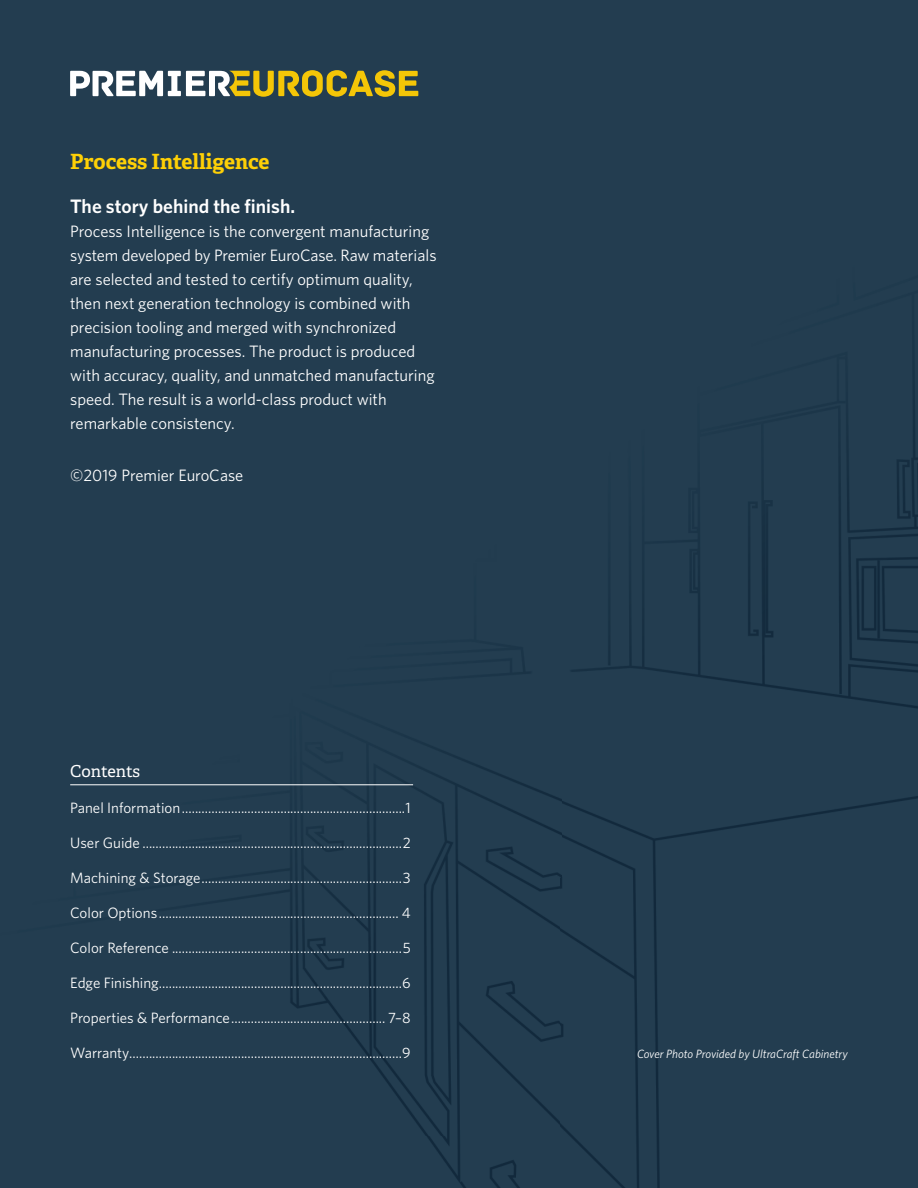
<style>
.page{position:relative;width:918px;height:1188px;background:#233d50}
.page>*{position:absolute;margin:0;border:0;box-sizing:border-box;transform-origin:0 0}
.t1{font:700 21px "Adelle PE";letter-spacing:-.005em;color:#fed006}
.t2{font:600 19.5px "Whitney";color:#fff}
.t3{font:16.5px/24px "Whitney";color:#fff}
.t4{font:16.5px "Adelle PE";letter-spacing:-.005em;color:#fff}
.t5{font:15px "Whitney";color:#fff}
.t6{font:italic 12px "Whitney";color:#fff}
</style>
<div class="page">
<hr style="left:70px;top:784px;width:343px;height:1px;background:#fff">
<svg style="left:70px;top:70px;width:348px;height:27px"></svg>
<h1 class="t1" style="left:70px;top:146px;width:201px">Process Intelligence</h1>
<h2 class="t2" style="left:70px;top:194px;width:226px">The story behind the finish.</h2>
<p class="t3" style="left:70px;top:219px;width:368px">Process Intelligence is the convergent manufacturing system developed by Premier EuroCase. Raw materials are selected and tested to certify optimum quality, then next generation technology is combined with precision tooling and merged with synchronized manufacturing processes. The product is produced with accuracy, quality, and unmatched manufacturing speed. The result is a world-class product with remarkable consistency.</p>
<p class="t3" style="left:70px;top:463px;width:175px">©2019 Premier EuroCase</p>
<p class="t4" style="left:70px;top:759px;width:72px">Contents</p>
<p class="t5" style="left:70px;top:799px;width:342px">Panel Information ....................................................................1</p>
<p class="t5" style="left:70px;top:834px;width:342px">User Guide ...............................................................................2</p>
<p class="t5" style="left:70px;top:869px;width:342px">Machining &amp; Storage .............................................................3</p>
<p class="t5" style="left:70px;top:904px;width:342px">Color Options ......................................................................... 4</p>
<p class="t5" style="left:70px;top:939px;width:342px">Color Reference ......................................................................5</p>
<p class="t5" style="left:70px;top:974px;width:342px">Edge Finishing ..........................................................................6</p>
<p class="t5" style="left:70px;top:1009px;width:342px">Properties &amp; Performance ............................................... 7–8</p>
<p class="t5" style="left:70px;top:1044px;width:342px">Warranty ...................................................................................9</p>
<p class="t6" style="left:637px;top:1047px;width:212px">Cover Photo Provided by UltraCraft Cabinetry</p>
</div>
